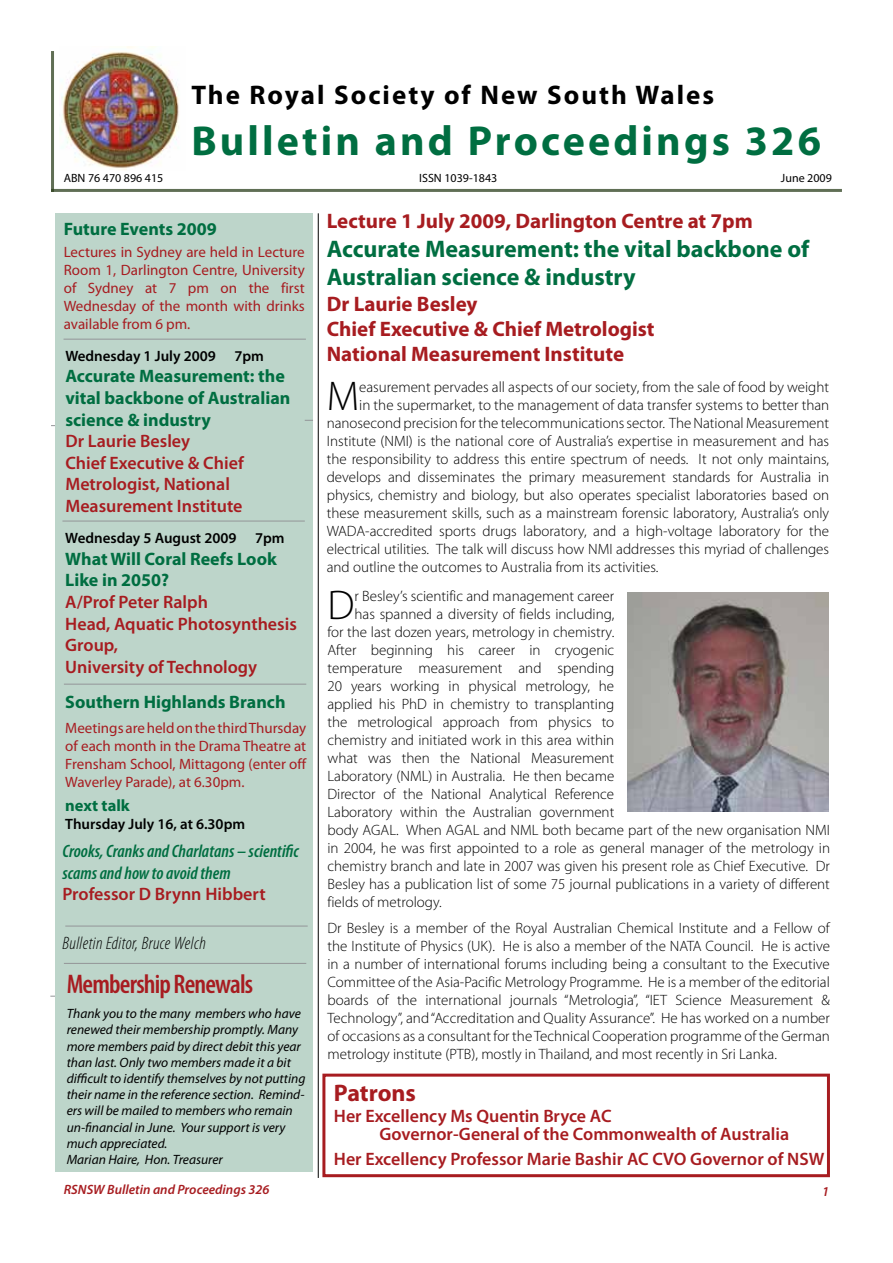
<style>
.page{position:relative;width:893px;height:1263px;background:#fff}
.page>*{position:absolute;margin:0;border:0;box-sizing:border-box;transform-origin:0 0}
.t1{font:700 42px "Myriad Pro";letter-spacing:.075em;color:#006e41}
.t2{font:300 41.7px "Myriad Pro";color:#000}
.t3{font:700 27px "Myriad Pro";letter-spacing:.075em;color:#000}
.t4{font:600 condensed 27px "Myriad Pro";letter-spacing:-.03em;color:#a71c20}
.t5{font:700 24px/28.8px "Myriad Pro";color:#006e41}
.t6{font:700 24px "Myriad Pro";letter-spacing:-.005em;color:#a71c20}
.t7{font:700 21px/25.2px "Myriad Pro";color:#a71c20}
.t8{font:600 18px/21.6px "Myriad Pro";color:#a71c20}
.t9{font:700 18px/21.6px "Myriad Pro";color:#006e41}
.t10{font:italic 600 condensed 18px/21.6px "Myriad Pro";color:#006e41}
.t11{font:italic 300 condensed 18px "Myriad Pro";letter-spacing:.02em;color:#000}
.t12{font:700 16.5px "Myriad Pro";color:#006e41}
.t13{font:300 15px/18px "Myriad Pro";color:#000;text-align:justify}
.t14{font:15px/18px "Myriad Pro";color:#a71c20;text-align:justify}
.t15{font:600 15px "Myriad Pro";color:#000}
.t16{font:italic 13.5px/16.2px "Myriad Pro";color:#000}
.t17{font:italic 600 13.5px "Myriad Pro";color:#a71c20}
.t18{font:12px "Myriad Pro";color:#000}
</style>
<div class="page">
<img style="left:60px;top:47px;width:119px;height:123px">
<hr style="left:51px;top:51px;width:3px;height:141px;background:#2c3f1d">
<hr style="left:51px;top:189px;width:791px;height:3px;background:#2c3f1d">
<hr style="left:318px;top:213px;width:1px;height:965px;background:#000">
<div style="left:322px;top:1073px;width:508px;height:104px;border:3px solid #a71c20"></div>
<div style="left:55px;top:213px;width:258px;height:959px;background:#bdd5ca"></div>
<hr style="left:64px;top:339px;width:242px;height:1px;background:#939598">
<hr style="left:62px;top:521px;width:243px;height:1px;background:#939598">
<hr style="left:64px;top:963px;width:242px;height:1px;background:#939598">
<hr style="left:65px;top:926px;width:243px;height:1px;background:#939598">
<img style="left:627px;top:592px;width:201px;height:219px">
<hr style="left:64px;top:684px;width:242px;height:1px;background:#939598">
<h3 class="t3" style="left:191px;top:80px;width:524px">The Royal Society of New South Wales</h3>
<h1 class="t1" style="left:191px;top:117px;width:631px">Bulletin and Proceedings 326</h1>
<p class="t18" style="left:64px;top:171px;width:101px">ABN 76 470 896 415</p>
<p class="t18" style="left:419px;top:171px;width:80px">ISSN 1039-1843</p>
<p class="t18" style="left:781px;top:171px;width:52px">June 2009</p>
<p class="t9" style="left:64px;top:219px;width:155px">Future Events 2009</p>
<p class="t14" style="left:64px;top:243px;width:242px">Lectures in Sydney are held in Lecture Room 1, Darlington Centre, University of Sydney at 7 pm on the first Wednesday of the month with drinks available from 6 pm.</p>
<p class="t15" style="left:65px;top:347px;width:200px">Wednesday 1 July 2009 7pm</p>
<p class="t9" style="left:65px;top:366px;width:227px">Accurate Measurement: the vital backbone of Australian science &amp; industry</p>
<p class="t8" style="left:65px;top:431px;width:180px">Dr Laurie Besley<br>Chief Executive &amp; Chief<br>Metrologist, National<br>Measurement Institute</p>
<p class="t15" style="left:65px;top:530px;width:221px">Wednesday 5 August 2009 7pm</p>
<p class="t9" style="left:65px;top:548px;width:213px">What Will Coral Reefs Look<br>Like in 2050?</p>
<p class="t8" style="left:65px;top:591px;width:233px">A/Prof Peter Ralph<br>Head, Aquatic Photosynthesis<br>Group,<br>University of Technology</p>
<p class="t9" style="left:65px;top:691px;width:222px">Southern Highlands Branch</p>
<p class="t14" style="left:65px;top:720px;width:242px">Meetings are held on the third Thursday of each month in the Drama Theatre at Frensham School, Mittagong (enter off Waverley Parade), at 6.30pm.</p>
<p class="t12" style="left:65px;top:796px;width:66px">next talk</p>
<p class="t15" style="left:65px;top:816px;width:181px">Thursday July 16, at 6.30pm</p>
<p class="t10" style="left:62px;top:841px;width:238px">Crooks, Cranks and Charlatans – scientific scams and how to avoid them</p>
<p class="t8" style="left:62px;top:884px;width:205px">Professor D Brynn Hibbert</p>
<p class="t11" style="left:62px;top:934px;width:145px">Bulletin Editor, Bruce Welch</p>
<h3 class="t4" style="left:67px;top:970px;width:188px">Membership Renewals</h3>
<p class="t16" style="left:67px;top:1006px;width:240px">Thank you to the many members who have renewed their membership promptly. Many more members paid by direct debit this year than last. Only two members made it a bit difficult to identify themselves by not putting their name in the reference section. Remind&shy;ers will be mailed to members who remain un-financial in June. Your support is very much appreciated.<br>Marian Haire, Hon. Treasurer</p>
<h3 class="t7" style="left:327px;top:208px;width:428px">Lecture 1 July 2009, Darlington Centre at 7pm</h3>
<h3 class="t5" style="left:327px;top:234px;width:484px">Accurate Measurement: the vital backbone of<br>Australian science &amp; industry</h3>
<h3 class="t7" style="left:327px;top:291px;width:329px">Dr Laurie Besley<br>Chief Executive &amp; Chief Metrologist<br>National Measurement Institute</h3>
<h2 class="t2" style="left:327px;top:373px;width:34px">M</h2>
<p class="t13" style="left:359px;top:378px;width:471px">easurement pervades all aspects of our society, from the sale of food by weight</p>
<p class="t13" style="left:359px;top:396px;width:471px">in the supermarket, to the management of data transfer systems to better than</p>
<p class="t13" style="left:327px;top:414px;width:504px">nanosecond precision for the telecommunications sector. The National Measurement</p>
<p class="t13" style="left:327px;top:432px;width:504px">Institute (NMI) is the national core of Australia’s expertise in measurement and has</p>
<p class="t13" style="left:327px;top:450px;width:504px">the responsibility to address this entire spectrum of needs. It not only maintains,</p>
<p class="t13" style="left:327px;top:468px;width:504px">develops and disseminates the primary measurement standards for Australia in</p>
<p class="t13" style="left:327px;top:486px;width:504px">physics, chemistry and biology, but also operates specialist laboratories based on</p>
<p class="t13" style="left:327px;top:504px;width:504px">these measurement skills, such as a mainstream forensic laboratory, Australia’s only</p>
<p class="t13" style="left:327px;top:522px;width:504px">WADA-accredited sports drugs laboratory, and a high-voltage laboratory for the</p>
<p class="t13" style="left:327px;top:540px;width:504px">electrical utilities. The talk will discuss how NMI addresses this myriad of challenges</p>
<p class="t13" style="left:327px;top:558px;width:333px">and outline the outcomes to Australia from its activities.</p>
<h2 class="t2" style="left:327px;top:582px;width:28px">D</h2>
<p class="t13" style="left:354px;top:587px;width:261px">r Besley’s scientific and management career</p>
<p class="t13" style="left:354px;top:605px;width:261px">has spanned a diversity of fields including,</p>
<p class="t13" style="left:327px;top:623px;width:288px">for the last dozen years, metrology in chemistry.</p>
<p class="t13" style="left:327px;top:641px;width:288px">After beginning his career in cryogenic</p>
<p class="t13" style="left:327px;top:659px;width:288px">temperature measurement and spending</p>
<p class="t13" style="left:327px;top:677px;width:288px">20 years working in physical metrology, he</p>
<p class="t13" style="left:327px;top:695px;width:288px">applied his PhD in chemistry to transplanting</p>
<p class="t13" style="left:327px;top:713px;width:288px">the metrological approach from physics to</p>
<p class="t13" style="left:327px;top:731px;width:288px">chemistry and initiated work in this area within</p>
<p class="t13" style="left:327px;top:749px;width:288px">what was then the National Measurement</p>
<p class="t13" style="left:327px;top:767px;width:288px">Laboratory (NML) in Australia. He then became</p>
<p class="t13" style="left:327px;top:785px;width:288px">Director of the National Analytical Reference</p>
<p class="t13" style="left:327px;top:803px;width:288px">Laboratory within the Australian government</p>
<p class="t13" style="left:327px;top:821px;width:504px">body AGAL. When AGAL and NML both became part of the new organisation NMI</p>
<p class="t13" style="left:327px;top:839px;width:504px">in 2004, he was first appointed to a role as general manager of the metrology in</p>
<p class="t13" style="left:327px;top:857px;width:504px">chemistry branch and late in 2007 was given his present role as Chief Executive. Dr</p>
<p class="t13" style="left:327px;top:875px;width:504px">Besley has a publication list of some 75 journal publications in a variety of different</p>
<p class="t13" style="left:327px;top:893px;width:116px">fields of metrology.</p>
<p class="t13" style="left:327px;top:919px;width:504px">Dr Besley is a member of the Royal Australian Chemical Institute and a Fellow of the Institute of Physics (UK). He is also a member of the NATA Council. He is active in a number of international forums including being a consultant to the Executive Committee of the Asia-Pacific Metrology Programme. He is a member of the editorial boards of the international journals “Metrologia”, “IET Science Measurement &amp; Technology”, and “Accreditation and Quality Assurance”. He has worked on a number of occasions as a consultant for the Technical Cooperation programme of the German metrology institute (PTB), mostly in Thailand, and most recently in Sri Lanka.</p>
<h3 class="t6" style="left:334px;top:1079px;width:84px">Patrons</h3>
<p class="t8" style="left:379px;top:1108px;width:411px;line-height:18px;text-indent:-46px">Her Excellency Ms Quentin Bryce AC<br>Governor-General of the Commonwealth of Australia</p>
<p class="t8" style="left:334px;top:1148px;width:492px">Her Excellency Professor Marie Bashir AC CVO Governor of NSW</p>
<p class="t17" style="left:64px;top:1182px;width:207px">RSNSW Bulletin and Proceedings 326</p>
<p class="t17" style="left:822px;top:1184px;width:9px">1</p>
</div>
